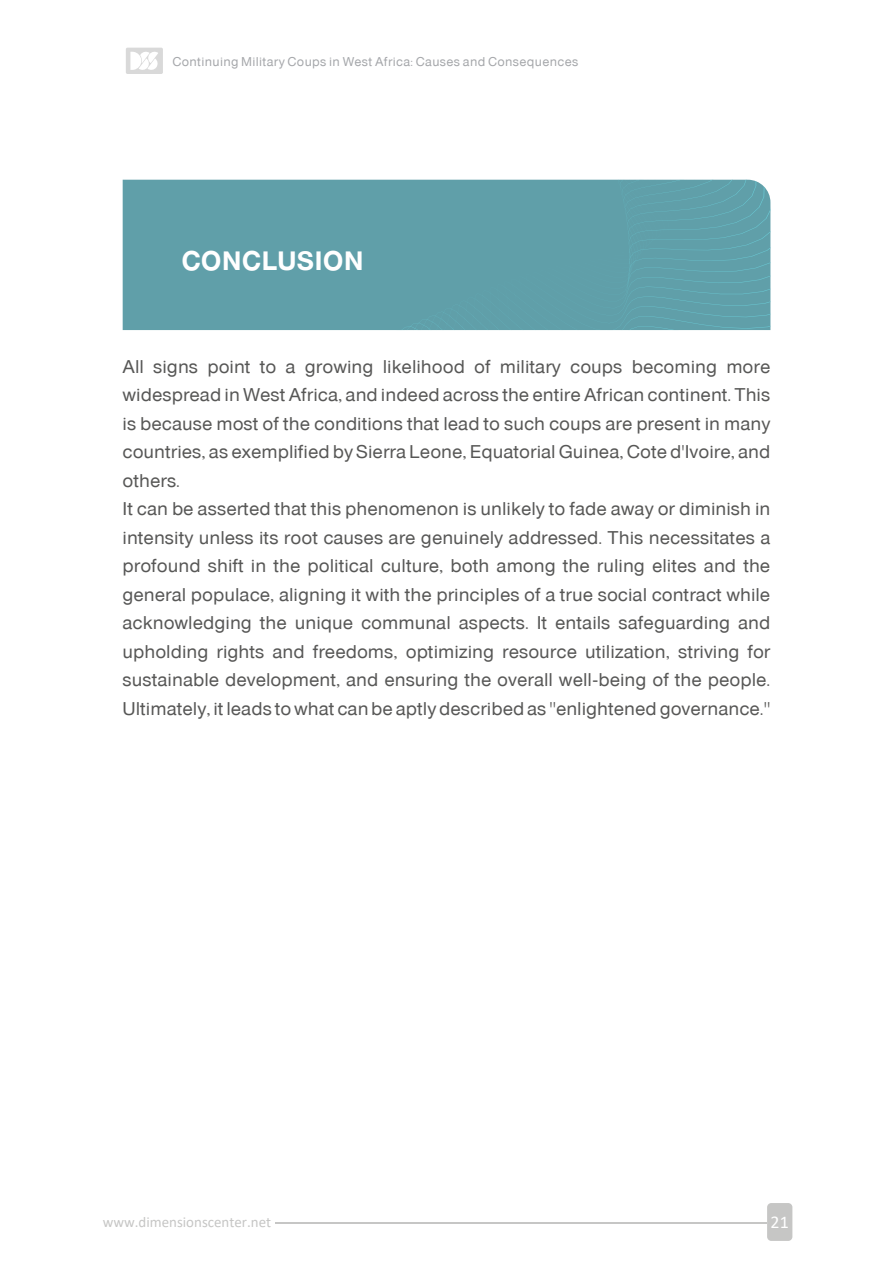
<style>
.page{position:relative;width:893px;height:1263px;background:#fff}
.page>*{position:absolute;margin:0;border:0;box-sizing:border-box;transform-origin:0 0}
.t1{font:27px "be IN Black";color:#fff}
.t2{font:18.75px/28.5px "be IN Normal";color:#575756}
.t3{font:18px "Calibri";color:#fff}
.t4{font:15px "Calibri";color:#c6c6c5}
.t5{font:12.9px "be IN Normal";letter-spacing:.025em;color:#a5a7aa}
</style>
<div class="page">
<div style="left:767px;top:1203px;width:25px;height:38px;background:#c6c6c5;border-radius:4px"></div>
<hr style="left:276px;top:1222px;width:491px;height:2px;background:#c6c6c5">
<div style="left:126px;top:48px;width:37px;height:26px;background:#d9d9d9;border-radius:2px"></div>
<svg style="left:130px;top:52px;width:28px;height:18px"></svg>
<div style="left:123px;top:180px;width:97px;height:150px;background:#609fa9"></div>
<div style="left:220px;top:180px;width:550px;height:150px;background:#609fa9"></div>
<p class="t5" style="left:172px;top:54px;width:407px">Continuing Military Coups in West Africa: Causes and Consequences</p>
<h1 class="t1" style="left:181px;top:245px;width:184px">CONCLUSION</h1>
<p class="t2" style="left:123px;top:352px;width:649px">All signs point to a growing likelihood of military coups becoming more widespread in West Africa, and indeed across the entire African continent. This is because most of the conditions that lead to such coups are present in many countries, as exemplified by Sierra Leone, Equatorial Guinea, Cote d'Ivoire, and others.<br>It can be asserted that this phenomenon is unlikely to fade away or diminish in intensity unless its root causes are genuinely addressed. This necessitates a profound shift in the political culture, both among the ruling elites and the general populace, aligning it with the principles of a true social contract while acknowledging the unique communal aspects. It entails safeguarding and upholding rights and freedoms, optimizing resource utilization, striving for sustainable development, and ensuring the overall well-being of the people.<br>Ultimately, it leads to what can be aptly described as "enlightened governance."</p>
<p class="t4" style="left:103px;top:1211px;width:170px">www.dimensionscenter.net</p>
<p class="t3" style="left:771px;top:1209px;width:20px">21</p>
</div>
